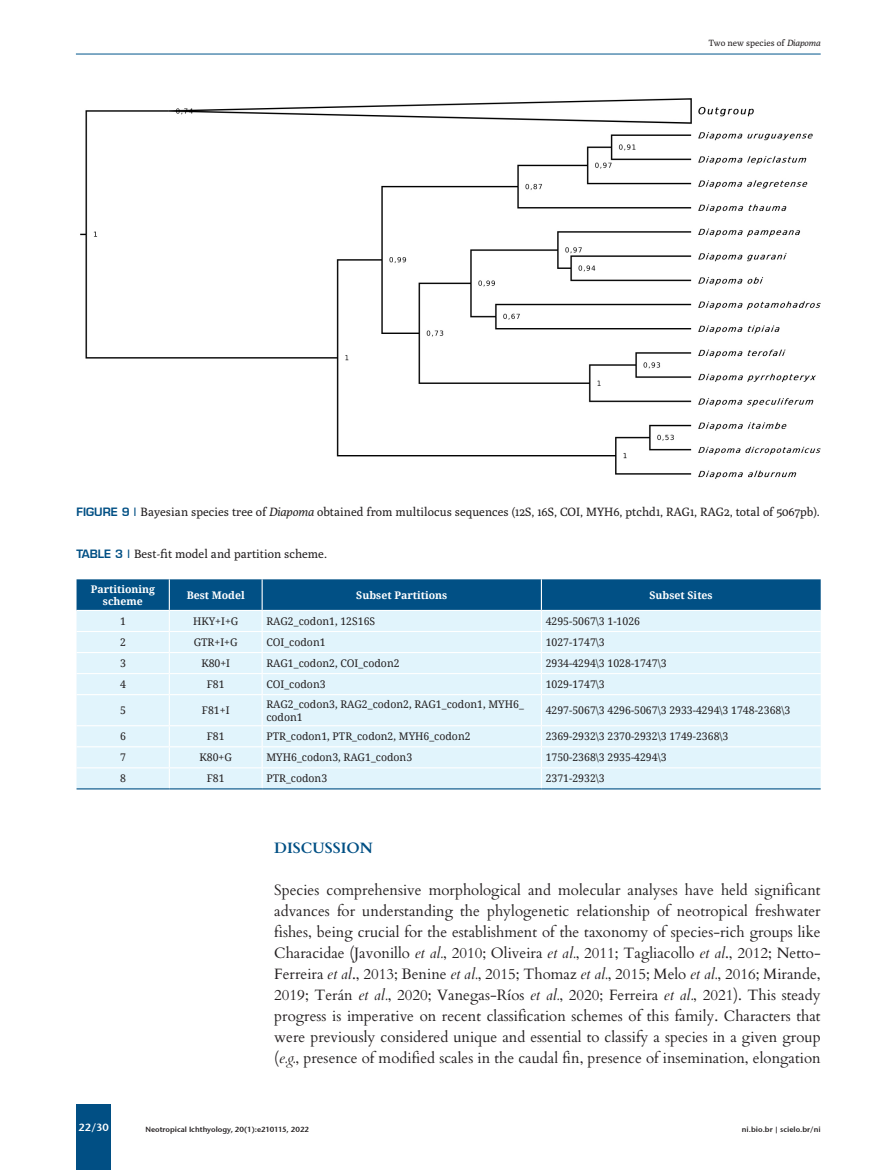
<style>
.page{position:relative;width:893px;height:1170px;background:#fff}
.page>*{position:absolute;margin:0;border:0;box-sizing:border-box;transform-origin:0 0}
.t1{font:15px/21px "Cardo";color:#231f20;text-align:justify}
.NI_Subtittulos{font:700 15px "Cardo";color:#014f84}
.t2{font:12px "Poly";color:#231f20}
.t3{font:10.5px/12.6px "Droid Serif";color:#231f20}
.t4{font:700 10.5px/12.6px "Droid Serif";color:#fff;text-align:center}
.t5{font:10.5px "Stone Sans Sem ITCTT Semi";color:#fff}
.t6{font:9px "Poly";color:#231f20}
.t7{font:7.5px "Stone Sans Sem ITCTT Semi";color:#231f20}
.s1{font-style:italic}
.s2{font-family:"Eugenio Medium Normal";color:#014f84}
</style>
<div class="page">
<div style="left:77px;top:1104px;width:34px;height:65px;background:#014f84"></div>
<hr style="left:76px;top:54px;width:745px;height:1px;background:#01558c">
<img style="left:80px;top:98px;width:741px;height:381px">
<div style="left:77px;top:695px;width:744px;height:93px;background:#e1f4fc"></div>
<svg style="left:77px;top:579px;width:744px;height:115px;background:#a6c8dc"></svg>
<hr style="left:169px;top:695px;width:1px;height:30px;background:#fff">
<hr style="left:262px;top:695px;width:1px;height:30px;background:#fff">
<hr style="left:541px;top:695px;width:1px;height:30px;background:#fff">
<hr style="left:77px;top:725px;width:92px;height:1px;background:#fff">
<hr style="left:169px;top:725px;width:93px;height:1px;background:#fff">
<hr style="left:262px;top:725px;width:279px;height:1px;background:#fff">
<hr style="left:541px;top:725px;width:280px;height:1px;background:#fff">
<hr style="left:77px;top:746px;width:92px;height:1px;background:#fff">
<hr style="left:169px;top:746px;width:93px;height:1px;background:#fff">
<hr style="left:262px;top:746px;width:279px;height:1px;background:#fff">
<hr style="left:541px;top:746px;width:280px;height:1px;background:#fff">
<hr style="left:77px;top:767px;width:92px;height:1px;background:#fff">
<hr style="left:169px;top:767px;width:93px;height:1px;background:#fff">
<svg style="left:169px;top:726px;width:1px;height:62px"></svg>
<hr style="left:262px;top:767px;width:279px;height:1px;background:#fff">
<svg style="left:262px;top:726px;width:1px;height:62px"></svg>
<hr style="left:541px;top:767px;width:280px;height:1px;background:#fff">
<svg style="left:541px;top:726px;width:1px;height:62px"></svg>
<hr style="left:77px;top:788px;width:92px;height:1px;background:#015085">
<hr style="left:169px;top:788px;width:93px;height:1px;background:#015085">
<hr style="left:262px;top:788px;width:279px;height:1px;background:#015085">
<hr style="left:541px;top:788px;width:280px;height:1px;background:#015085">
<p class="t6" style="left:709px;top:38px;width:113px">Two new species of <span class="s1">Diapoma</span></p>
<p class="t2" style="left:77px;top:505px;width:745px"><span class="s2">FIGURE 9 |</span> Bayesian species tree of <span class="s1">Diapoma</span> obtained from multilocus sequences (12S, 16S, COI, MYH6, ptchd1, RAG1, RAG2, total of 5067pb).</p>
<p class="t2" style="left:77px;top:547px;width:252px"><span class="s2">TABLE 3 |</span> Best-fit model and partition scheme.</p>
<p class="t4" style="left:91px;top:582px;width:66px">Partitioning scheme</p>
<p class="t4" style="left:187px;top:589px;width:60px">Best Model</p>
<p class="t4" style="left:356px;top:589px;width:93px">Subset Partitions</p>
<p class="t4" style="left:649px;top:589px;width:65px">Subset Sites</p>
<p class="t3" style="left:120px;top:615px;width:7px">1</p>
<p class="t3" style="left:193px;top:615px;width:47px">HKY+I+G</p>
<p class="t3" style="left:266px;top:615px;width:110px">RAG2_codon1, 12S16S</p>
<p class="t3" style="left:546px;top:615px;width:96px">4295-5067\3 1-1026</p>
<p class="t3" style="left:120px;top:636px;width:7px">2</p>
<p class="t3" style="left:194px;top:636px;width:45px">GTR+I+G</p>
<p class="t3" style="left:266px;top:636px;width:61px">COI_codon1</p>
<p class="t3" style="left:546px;top:636px;width:61px">1027-1747\3</p>
<p class="t3" style="left:120px;top:657px;width:7px">3</p>
<p class="t3" style="left:201px;top:657px;width:30px">K80+I</p>
<p class="t3" style="left:266px;top:657px;width:135px">RAG1_codon2, COI_codon2</p>
<p class="t3" style="left:546px;top:657px;width:122px">2934-4294\3 1028-1747\3</p>
<p class="t3" style="left:120px;top:678px;width:7px">4</p>
<p class="t3" style="left:207px;top:678px;width:19px">F81</p>
<p class="t3" style="left:266px;top:678px;width:61px">COI_codon3</p>
<p class="t3" style="left:546px;top:678px;width:61px">1029-1747\3</p>
<p class="t3" style="left:120px;top:704px;width:7px">5</p>
<p class="t3" style="left:202px;top:704px;width:29px">F81+I</p>
<p class="t3" style="left:266px;top:698px;width:259px">RAG2_codon3, RAG2_codon2, RAG1_codon1, MYH6_ codon1</p>
<p class="t3" style="left:546px;top:704px;width:246px">4297-5067\3 4296-5067\3 2933-4294\3 1748-2368\3</p>
<p class="t3" style="left:120px;top:730px;width:7px">6</p>
<p class="t3" style="left:207px;top:730px;width:19px">F81</p>
<p class="t3" style="left:266px;top:730px;width:206px">PTR_codon1, PTR_codon2, MYH6_codon2</p>
<p class="t3" style="left:546px;top:730px;width:184px">2369-2932\3 2370-2932\3 1749-2368\3</p>
<p class="t3" style="left:120px;top:751px;width:7px">7</p>
<p class="t3" style="left:199px;top:751px;width:34px">K80+G</p>
<p class="t3" style="left:266px;top:751px;width:147px">MYH6_codon3, RAG1_codon3</p>
<p class="t3" style="left:546px;top:751px;width:122px">1750-2368\3 2935-4294\3</p>
<p class="t3" style="left:120px;top:772px;width:7px">8</p>
<p class="t3" style="left:207px;top:772px;width:19px">F81</p>
<p class="t3" style="left:266px;top:772px;width:62px">PTR_codon3</p>
<p class="t3" style="left:546px;top:772px;width:61px">2371-2932\3</p>
<p class="NI_Subtittulos" style="left:274px;top:835px;width:100px">DISCUSSION</p>
<p class="t1" style="left:274px;top:878px;width:548px">Species comprehensive morphological and molecular analyses have held significant advances for understanding the phylogenetic relationship of neotropical freshwater fishes, being crucial for the establishment of the taxonomy of species-rich groups like Characidae (Javonillo <span class="s1">et al.</span>, 2010; Oliveira <span class="s1">et al.</span>, 2011; Tagliacollo <span class="s1">et al</span>., 2012; Netto-Ferreira <span class="s1">et al</span>., 2013; Benine <span class="s1">et al.</span>, 2015; Thomaz <span class="s1">et al.</span>, 2015; Melo <span class="s1">et al.</span>, 2016; Mirande, 2019; Terán <span class="s1">et al.</span>, 2020; Vanegas-Ríos <span class="s1">et al.</span>, 2020; Ferreira <span class="s1">et al.</span>, 2021). This steady progress is imperative on recent classification schemes of this family. Characters that were previously considered unique and essential to classify a species in a given group (<span class="s1">e.g.</span>, presence of modified scales in the caudal fin, presence of insemination, elongation</p>
<p class="t5" style="left:79px;top:1121px;width:32px">22/30</p>
<p class="t7" style="left:145px;top:1124px;width:165px">Neotropical Ichthyology, 20(1):e210115, 2022</p>
<p class="t7" style="left:742px;top:1124px;width:80px">ni.bio.br | scielo.br/ni</p>
</div>
